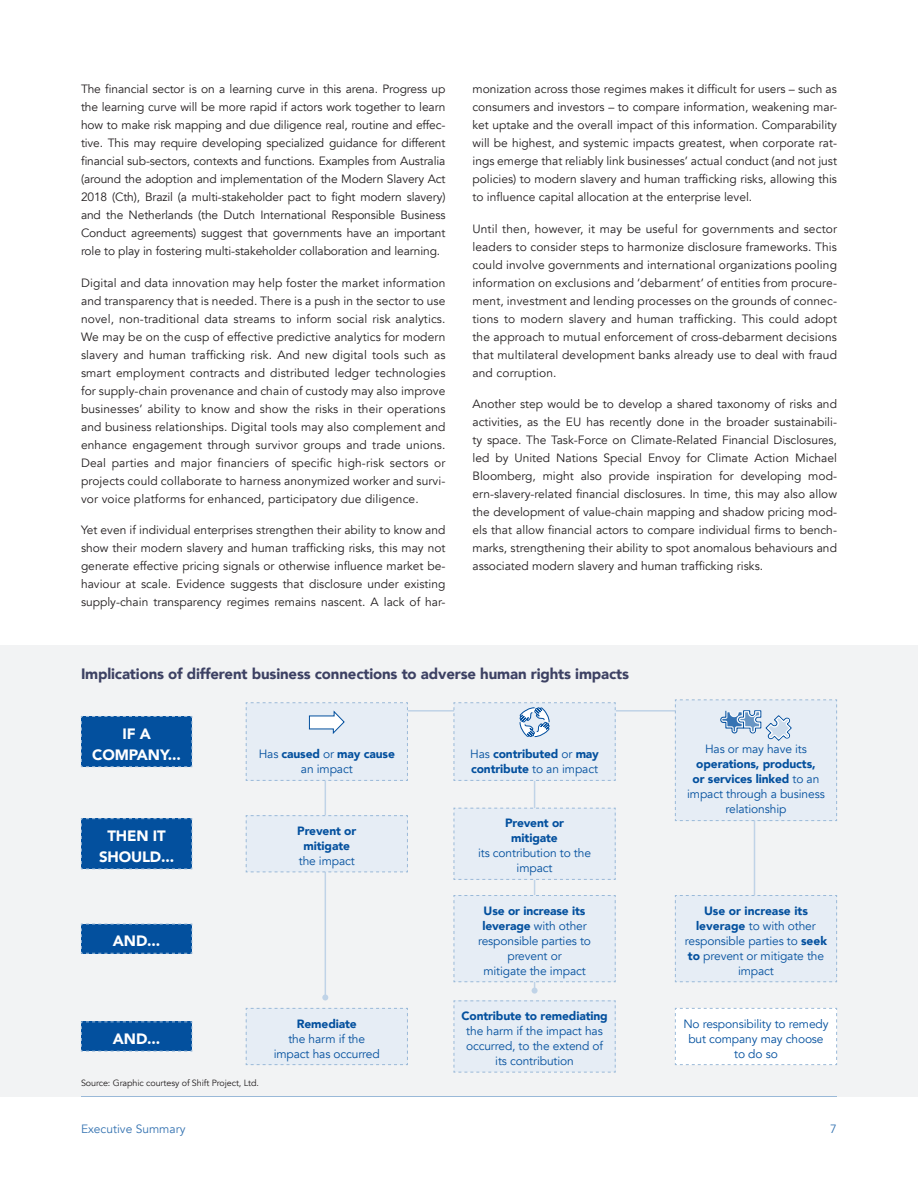
<style>
.page{position:relative;width:918px;height:1188px;background:#fff}
.page>*{position:absolute;margin:0;border:0;box-sizing:border-box;transform-origin:0 0}
.Figures_Headers{font:900 15px "Avenir";letter-spacing:-.01em;color:#3d4163}
.Figures_Headers_-_NO{font:900 15px/21px "Avenir";letter-spacing:-.01em;color:#fff;text-align:center}
.t1{font:12px/18px "Avenir";color:#231f20;text-align:justify}
.Call_Out_Body{font:12px/15px "Avenir";letter-spacing:-.01em;color:#03509e;text-align:center}
.Call_Out_Body-2{font:900 12px/15px "Avenir";letter-spacing:-.01em;color:#03509e;text-align:center}
.t2{font:12px "Avenir";color:#3573b1}
.Source{font:9px "Avenir";letter-spacing:-.01em;color:#231f20}
.s1{font-weight:400}
.s2{font-weight:900}
</style>
<div class="page">
<div style="left:0;top:645px;width:918px;height:451px;background:#f2f3f4"></div>
<hr style="left:321px;top:710px;width:433px;height:2px;background:#c0d3e7">
<hr style="left:325px;top:711px;width:1px;height:286px;background:#c0d3e7">
<svg style="left:322px;top:994px;width:6px;height:6px"></svg>
<hr style="left:534px;top:711px;width:1px;height:280px;background:#c0d3e7">
<hr style="left:754px;top:711px;width:1px;height:217px;background:#c0d3e7">
<hr style="left:81px;top:1096px;width:756px;height:1px;background:#9ab9d8">
<div style="left:81px;top:716px;width:112px;height:51px;background:#03509e"></div>
<svg style="left:675px;top:699px;width:162px;height:122px"></svg>
<svg style="left:81px;top:818px;width:112px;height:52px;background:#0c56a1"></svg>
<div style="left:245px;top:815px;width:163px;height:58px;background:#e6edf5"></div>
<div style="left:453px;top:807px;width:163px;height:73px;background:#e6edf5"></div>
<svg style="left:81px;top:923px;width:112px;height:31px;background:#1059a2"></svg>
<svg style="left:453px;top:895px;width:163px;height:99px"></svg>
<div style="left:675px;top:895px;width:162px;height:88px;background:#e6edf5"></div>
<svg style="left:81px;top:1021px;width:112px;height:31px;background:#0f58a2"></svg>
<div style="left:675px;top:1008px;width:162px;height:57px;background:#fff"></div>
<div style="left:245px;top:1008px;width:163px;height:57px;background:#e6edf5"></div>
<div style="left:453px;top:1000px;width:163px;height:73px;background:#e6edf5"></div>
<svg style="left:245px;top:702px;width:163px;height:79px"></svg>
<svg style="left:453px;top:702px;width:163px;height:79px"></svg>
<p class="t1" style="left:81px;top:80px;width:366px">The financial sector is on a learning curve in this arena. Progress up the learning curve will be more rapid if actors work together to learn how to make risk mapping and due diligence real, routine and effec&shy;tive. This may require developing specialized guidance for different financial sub-sectors, contexts and functions. Examples from Australia (around the adoption and implementation of the Modern Slavery Act 2018 (Cth), Brazil (a multi-stakeholder pact to fight modern slavery) and the Netherlands (the Dutch International Responsible Business Conduct agreements) suggest that governments have an important role to play in fostering multi-stakeholder collaboration and learning.</p>
<p class="t1" style="left:81px;top:274px;width:366px">Digital and data innovation may help foster the market information and transparency that is needed. There is a push in the sector to use novel, non-traditional data streams to inform social risk analytics.<br>We may be on the cusp of effective predictive analytics for modern slavery and human trafficking risk. And new digital tools such as smart employment contracts and distributed ledger technologies for supply-chain provenance and chain of custody may also improve businesses’ ability to know and show the risks in their operations and business relationships. Digital tools may also complement and enhance engagement through survivor groups and trade unions.<br>Deal parties and major financiers of specific high-risk sectors or projects could collaborate to harness anonymized worker and survi&shy;vor voice platforms for enhanced, participatory due diligence.</p>
<p class="t1" style="left:81px;top:521px;width:366px">Yet even if individual enterprises strengthen their ability to know and show their modern slavery and human trafficking risks, this may not generate effective pricing signals or otherwise influence market be&shy;haviour at scale. Evidence suggests that disclosure under existing supply-chain transparency regimes remains nascent. A lack of har-</p>
<p class="t1" style="left:472px;top:80px;width:366px">monization across those regimes makes it difficult for users – such as consumers and investors – to compare information, weakening mar&shy;ket uptake and the overall impact of this information. Comparability will be highest, and systemic impacts greatest, when corporate rat&shy;ings emerge that reliably link businesses’ actual conduct (and not just policies) to modern slavery and human trafficking risks, allowing this to influence capital allocation at the enterprise level.</p>
<p class="t1" style="left:472px;top:220px;width:366px">Until then, however, it may be useful for governments and sector leaders to consider steps to harmonize disclosure frameworks. This could involve governments and international organizations pooling information on exclusions and ‘debarment’ of entities from procure&shy;ment, investment and lending processes on the grounds of connec&shy;tions to modern slavery and human trafficking. This could adopt the approach to mutual enforcement of cross-debarment decisions that multilateral development banks already use to deal with fraud and corruption.</p>
<p class="t1" style="left:472px;top:395px;width:366px">Another step would be to develop a shared taxonomy of risks and activities, as the EU has recently done in the broader sustainabili&shy;ty space. The Task-Force on Climate-Related Financial Disclosures, led by United Nations Special Envoy for Climate Action Michael Bloomberg, might also provide inspiration for developing mod&shy;ern-slavery-related financial disclosures. In time, this may also allow the development of value-chain mapping and shadow pricing mod&shy;els that allow financial actors to compare individual firms to bench&shy;marks, strengthening their ability to spot anomalous behaviours and associated modern slavery and human trafficking risks.</p>
<p class="Figures_Headers" style="left:81px;top:661px;width:550px">Implications of different business connections to adverse human rights impacts</p>
<p class="Figures_Headers_-_NO" style="left:92px;top:722px;width:90px">IF A<br>COMPANY...</p>
<p class="Call_Out_Body-2" style="left:259px;top:746px;width:138px"><span class="s1">Has</span> caused <span class="s1">or</span> may cause <span class="s1">an impact</span></p>
<p class="Call_Out_Body-2" style="left:470px;top:746px;width:130px;text-align:left"><span class="s1">Has</span> contributed <span class="s1">or</span> may contribute <span class="s1">to an impact</span></p>
<p class="Figures_Headers_-_NO" style="left:99px;top:825px;width:77px">THEN IT<br>SHOULD...</p>
<p class="Call_Out_Body-2" style="left:297px;top:823px;width:61px">Prevent or mitigate <span class="s1">the impact</span></p>
<p class="Call_Out_Body" style="left:478px;top:816px;width:114px"><span class="s2">Prevent or<br>mitigate<br></span>its contribution to the impact</p>
<p class="Call_Out_Body" style="left:687px;top:742px;width:139px">Has or may have its <span class="s2">operations, products,<br>or services linked</span> to an impact through a business relationship</p>
<p class="Figures_Headers_-_NO" style="left:113px;top:930px;width:49px">AND...</p>
<p class="Figures_Headers_-_NO" style="left:113px;top:1028px;width:49px">AND...</p>
<p class="Call_Out_Body" style="left:478px;top:903px;width:114px"><span class="s2">Use or increase its leverage</span> with other responsible parties to prevent or<br>mitigate the impact</p>
<p class="Call_Out_Body" style="left:685px;top:903px;width:144px"><span class="s2">Use or increase its leverage</span> to with other responsible parties to <span class="s2">seek to</span> prevent or mitigate the impact</p>
<p class="Call_Out_Body" style="left:274px;top:1016px;width:108px"><span class="s2">Remediate<br></span>the harm if the impact has occurred</p>
<p class="Call_Out_Body" style="left:461px;top:1009px;width:148px"><span class="s2">Contribute to remediating </span>the harm if the impact has occurred, to the extend of its contribution</p>
<p class="Call_Out_Body" style="left:683px;top:1016px;width:147px">No responsibility to remedy but company may choose to do so</p>
<p class="Source" style="left:81px;top:1078px;width:180px">Source: Graphic courtesy of Shift Project, Ltd.</p>
<p class="t2" style="left:81px;top:1121px;width:106px">Executive Summary</p>
<p class="t2" style="left:830px;top:1121px;width:8px">7</p>
</div>
